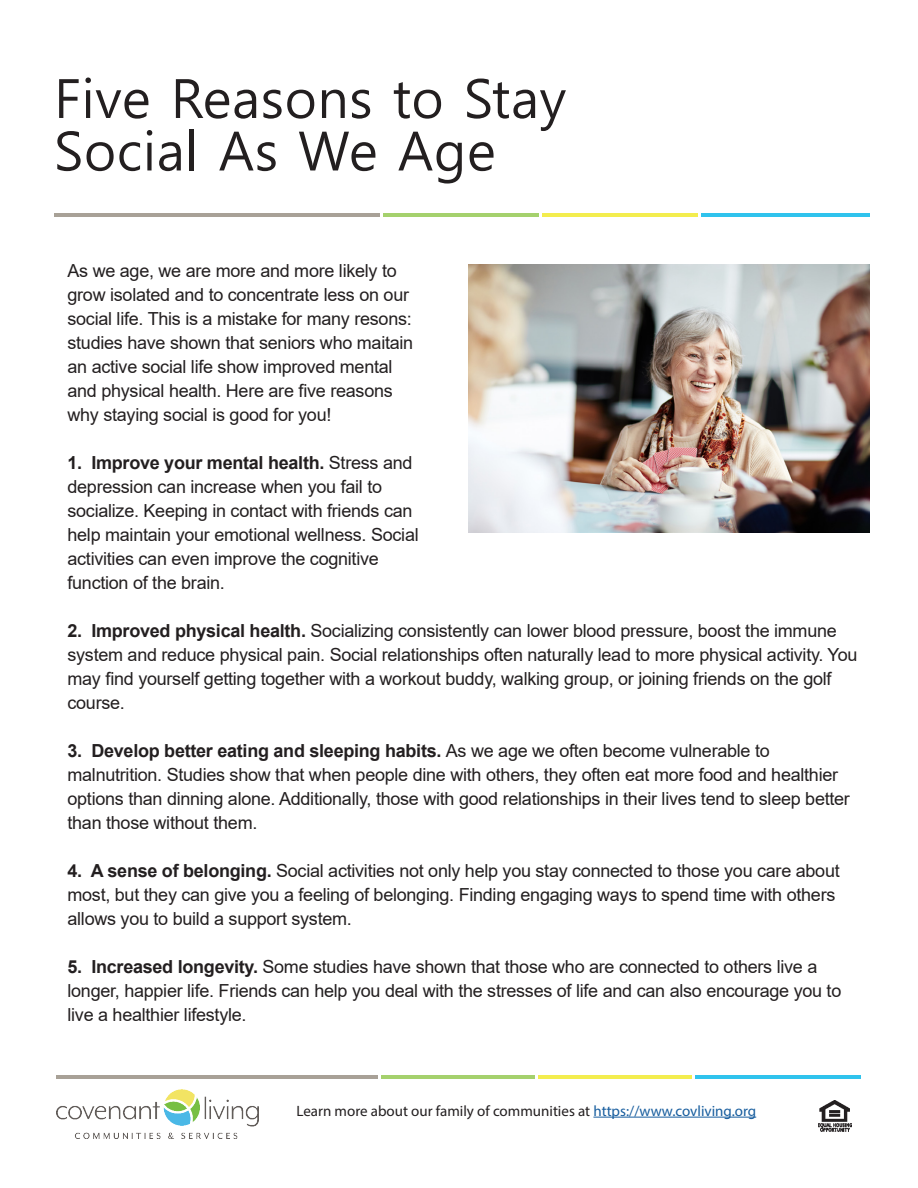
<style>
.page{position:relative;width:918px;height:1188px;background:#fff}
.page>*{position:absolute;margin:0;border:0;box-sizing:border-box;transform-origin:0 0}
.t1{font:54px "Malgun Gothic";letter-spacing:.01em;color:#231f20}
.t2{font:18px/24px "Arial";letter-spacing:-.015em;color:#231f20}
.t3{font:15px "Myriad Pro";color:#231f20}
.s1{font-weight:700}
.s2{color:#175d9e}
</style>
<div class="page">
<hr style="left:702px;top:213px;width:168px;height:3px;background:#2fc3ed">
<hr style="left:543px;top:213px;width:155px;height:3px;background:#f3ed4e">
<hr style="left:383px;top:213px;width:156px;height:3px;background:#a5d16d">
<hr style="left:54px;top:213px;width:326px;height:3px;background:#a8a197">
<img style="left:818px;top:1101px;width:33px;height:31px">
<img style="left:57px;top:1090px;width:201px;height:49px">
<hr style="left:593px;top:1117px;width:163px;height:1px;background:#175d9e">
<hr style="left:696px;top:1076px;width:165px;height:3px;background:#2fc3ed">
<hr style="left:539px;top:1076px;width:153px;height:3px;background:#f3ed4e">
<hr style="left:382px;top:1076px;width:153px;height:3px;background:#a5d16d">
<hr style="left:57px;top:1076px;width:321px;height:3px;background:#a8a197">
<img style="left:469px;top:264px;width:401px;height:268px">
<p class="t1" style="left:54px;top:68px;width:514px">Five Reasons to Stay</p>
<p class="t1" style="left:54px;top:120px;width:443px">Social As We Age</p>
<p class="t2" style="left:68px;top:259px;width:347px">As we age, we are more and more likely to grow isolated and to concentrate less on our social life. This is a mistake for many resons: studies have shown that seniors who maitain an active social life show improved mental and physical health. Here are five reasons why staying social is good for you!</p>
<p class="t2" style="left:68px;top:451px;width:353px"><span class="s1">1. Improve your mental health.</span> Stress and depression can increase when you fail to socialize. Keeping in contact with friends can help maintain your emotional wellness. Social activities can even improve the cognitive function of the brain.</p>
<p class="t2" style="left:68px;top:619px;width:791px"><span class="s1">2. Improved physical health.</span> Socializing consistently can lower blood pressure, boost the immune system and reduce physical pain. Social relationships often naturally lead to more physical activity. You may find yourself getting together with a workout buddy, walking group, or joining friends on the golf course.</p>
<p class="t2" style="left:68px;top:739px;width:784px"><span class="s1">3. Develop better eating and sleeping habits.</span> As we age we often become vulnerable to malnutrition. Studies show that when people dine with others, they often eat more food and healthier options than dinning alone. Additionally, those with good relationships in their lives tend to sleep better than those without them.</p>
<p class="t2" style="left:68px;top:859px;width:774px"><span class="s1">4. A sense of belonging.</span> Social activities not only help you stay connected to those you care about most, but they can give you a feeling of belonging. Finding engaging ways to spend time with others allows you to build a support system.</p>
<p class="t2" style="left:68px;top:955px;width:775px"><span class="s1">5. Increased longevity.</span> Some studies have shown that those who are connected to others live a longer, happier life. Friends can help you deal with the stresses of life and can also encourage you to live a healthier lifestyle.</p>
<p class="t3" style="left:297px;top:1101px;width:461px">Learn more about our family of communities at <span class="s2">https://www.covliving.org</span></p>
</div>
